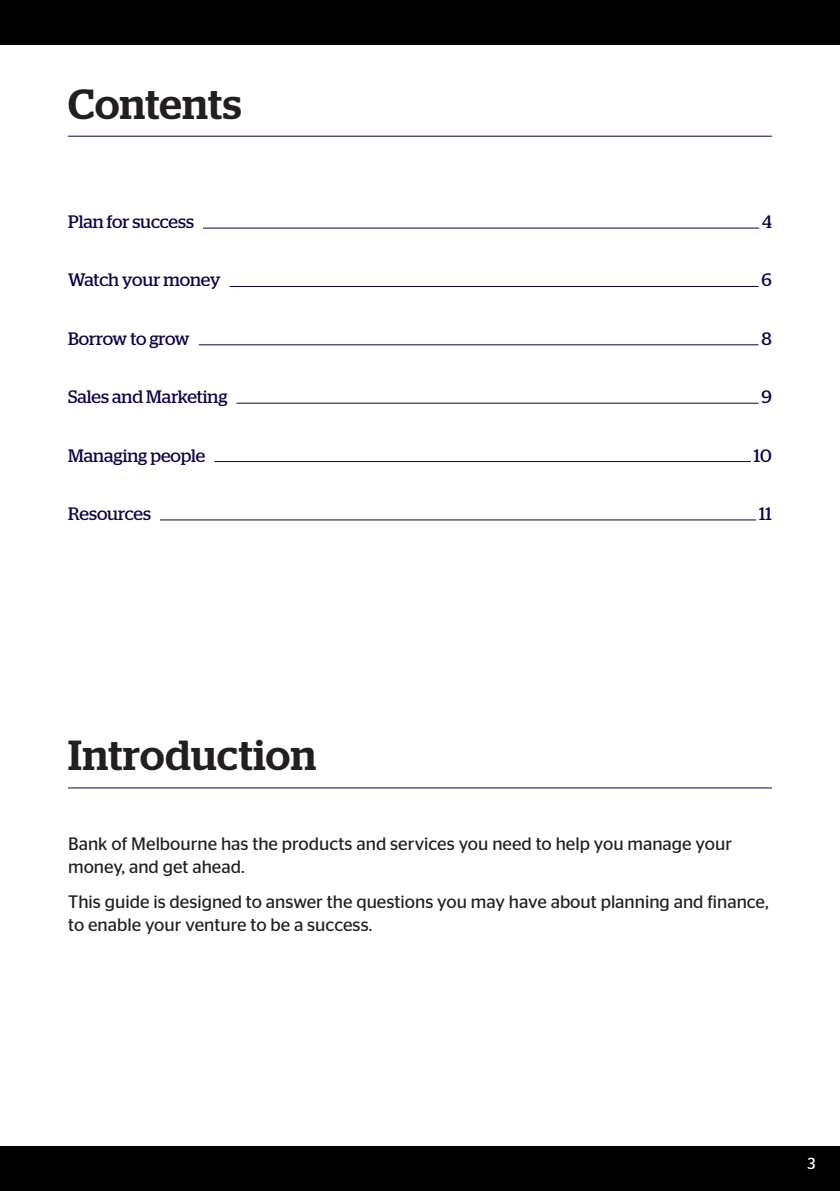
<style>
.page{position:relative;width:840px;height:1191px;background:#fff}
.page>*{position:absolute;margin:0;border:0;box-sizing:border-box;transform-origin:0 0}
.t1{font:500 42px "Stag";letter-spacing:.01em;color:#231f20}
.t2{font:18px/23px "Stag Sans";color:#231f20}
.t3{font:18px "Stag";letter-spacing:-.005em;color:#0a024e}
.t4{font:16px "Stag Sans";color:#fff}
</style>
<div class="page">
<div style="left:0;top:0;width:839px;height:1191px;background:#000001"></div>
<div style="left:0;top:45px;width:839px;height:1100px;background:#fff"></div>
<hr style="left:68px;top:136px;width:703px;height:1px;background:#0a024e">
<hr style="left:203px;top:228px;width:555px;height:1px;background:#0a024e">
<hr style="left:229px;top:286px;width:529px;height:1px;background:#0a024e">
<hr style="left:199px;top:344px;width:559px;height:1px;background:#0a024e">
<hr style="left:236px;top:403px;width:522px;height:1px;background:#0a024e">
<hr style="left:214px;top:461px;width:536px;height:1px;background:#0a024e">
<hr style="left:160px;top:519px;width:595px;height:1px;background:#0a024e">
<hr style="left:68px;top:787px;width:703px;height:1px;background:#0a024e">
<h1 class="t1" style="left:68px;top:79px;width:175px">Contents</h1>
<p class="t3" style="left:68px;top:211px;width:127px">Plan for success</p>
<p class="t3" style="left:761px;top:211px;width:11px">4</p>
<p class="t3" style="left:68px;top:270px;width:154px">Watch your money</p>
<p class="t3" style="left:761px;top:270px;width:12px">6</p>
<p class="t3" style="left:68px;top:328px;width:123px">Borrow to grow</p>
<p class="t3" style="left:761px;top:328px;width:12px">8</p>
<p class="t3" style="left:68px;top:386px;width:161px">Sales and Marketing</p>
<p class="t3" style="left:761px;top:386px;width:12px">9</p>
<p class="t3" style="left:68px;top:445px;width:139px">Managing people</p>
<p class="t3" style="left:753px;top:445px;width:19px">10</p>
<p class="t3" style="left:68px;top:503px;width:84px">Resources</p>
<p class="t3" style="left:758px;top:503px;width:14px">11</p>
<h1 class="t1" style="left:68px;top:731px;width:249px">Introduction</h1>
<p class="t2" style="left:68px;top:832px;width:665px">Bank of Melbourne has the products and services you need to help you manage your money, and get ahead.</p>
<p class="t2" style="left:68px;top:889px;width:701px">This guide is designed to answer the questions you may have about planning and finance, to enable your venture to be a success.</p>
<p class="t4" style="left:807px;top:1154px;width:10px">3</p>
</div>
